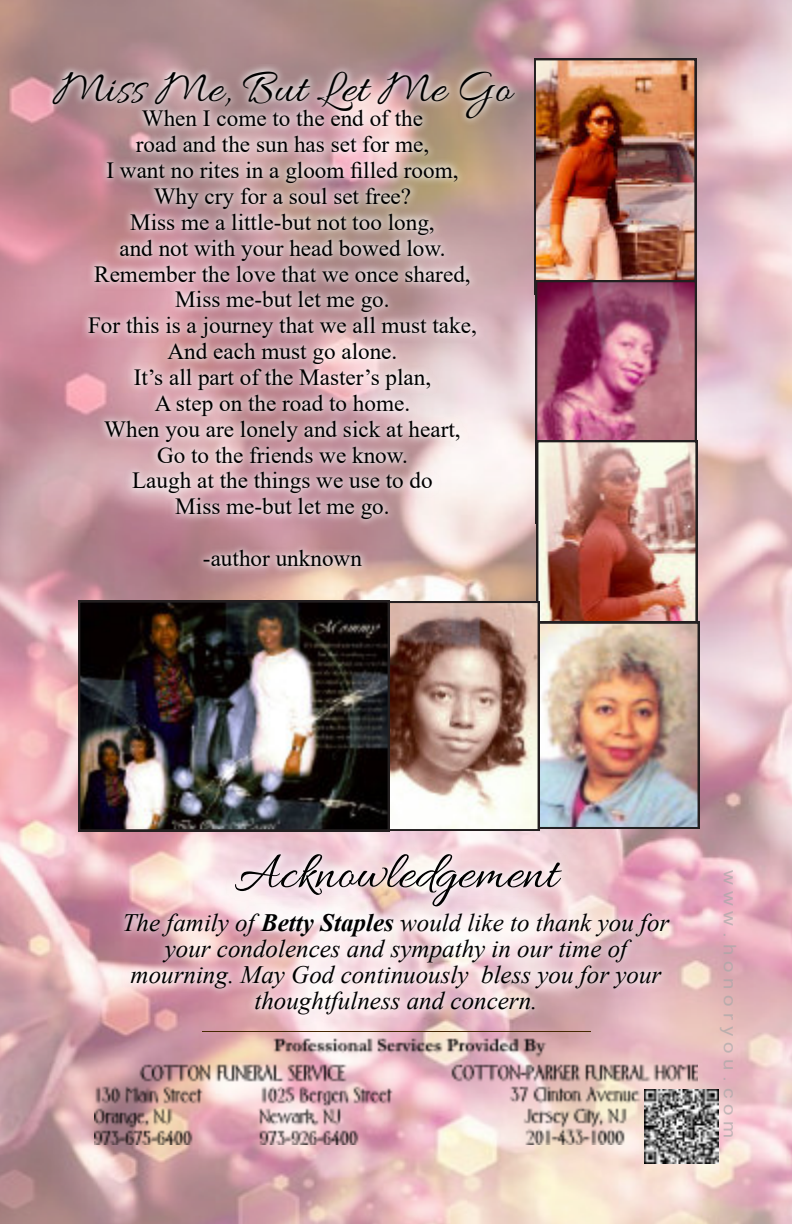
<style>
.page{position:relative;width:792px;height:1224px;background:#fff}
.page>*{position:absolute;margin:0;border:0;box-sizing:border-box;transform-origin:0 0}
.t1{font:53.6px "Allura";color:#000}
.t2{font:48px "Allura";color:#000}
.t3{font:italic 25px/26.2px "Times New Roman";color:#000;text-align:center}
.t4{font:23.2px/25.8px "Times New Roman";color:#000;text-align:center}
.t5{font:17.4px "Arial";letter-spacing:.285em;color:rgb(167 167 167/.68);scale:1.18 1}
.s1{font-weight:700}
</style>
<div class="page">
<img style="left:0;top:0;width:792px;height:1224px">
<img style="left:94px;top:845px;width:604px;height:300px">
<img style="left:46px;top:65px;width:476px;height:509px">
<img style="left:534px;top:59px;width:162px;height:235px">
<svg style="left:535px;top:280px;width:162px;height:161px;background:#a65875"></svg>
<img style="left:532px;top:441px;width:167px;height:388px">
<svg style="left:389px;top:601px;width:150px;height:230px"></svg>
<img style="left:79px;top:601px;width:310px;height:230px">
<img style="left:645px;top:1089px;width:74px;height:74px">
<h2 class="t2" style="left:53px;top:62px;width:460px">Miss Me, But Let Me Go</h2>
<p class="t4" style="left:88px;top:108px;width:390px">When I come to the end of the<br>road and the sun has set for me,<br>I want no rites in a gloom filled room,<br>Why cry for a soul set free?<br>Miss me a little-but not too long,<br>and not with your head bowed low.<br>Remember the love that we once shared,<br>Miss me-but let me go.<br>For this is a journey that we all must take,<br>And each must go alone.<br>It’s all part of the Master’s plan,<br>A step on the road to home.<br>When you are lonely and sick at heart,<br>Go to the friends we know.<br>Laugh at the things we use to do<br>Miss me-but let me go.</p>
<p class="t4" style="left:203px;top:548px;width:160px">-author unknown</p>
<h1 class="t1" style="left:234px;top:843px;width:325px">Acknowledgement</h1>
<p class="t3" style="left:123px;top:912px;width:548px">The family of <span class="s1">Betty Staples</span> would like to thank you for your condolences and sympathy in our time of mourning. May God continuously bless you for your thoughtfulness and concern.</p>
<p class="t5" style="left:736px;top:870px;width:229px;rotate:90deg">www.honoryou.com</p>
</div>
